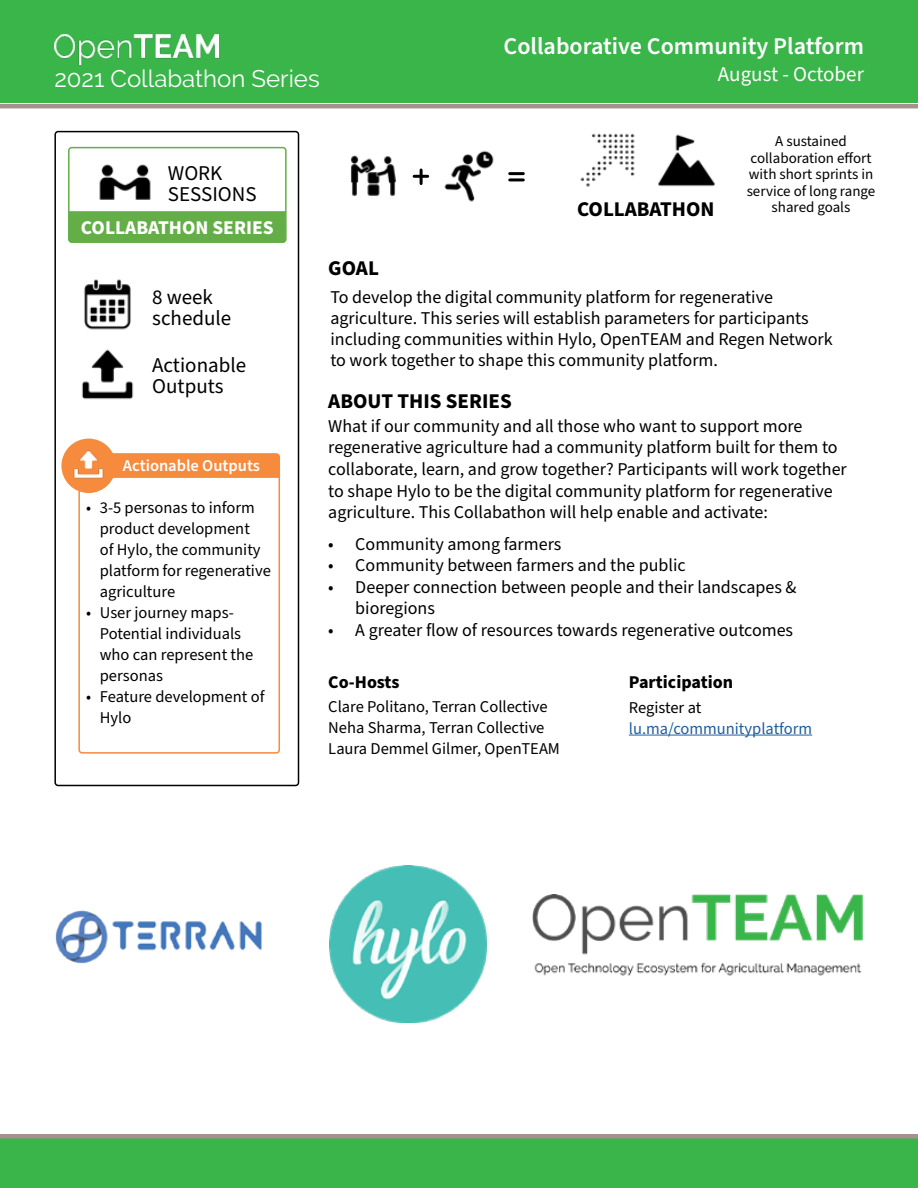
<style>
.page{position:relative;width:918px;height:1188px;background:#39b54a}
.page>*{position:absolute;margin:0;border:0;box-sizing:border-box;transform-origin:0 0}
.t1{font:600 24px "Source Sans Pro";color:#fff}
.t2{font:24px "Raleway";color:#fff}
.t3{font:21px/21px "Source Sans Pro";color:#000}
.t4{font:700 21px "Source Sans Pro";color:#000}
.t5{font:21px "Source Sans Pro";color:#fff}
.t6{font:700 19.5px "Source Sans Pro";color:#fff}
.t7{font:18px/21.6px "Source Sans Pro";color:#000}
.t8{font:700 18px "Source Sans Pro";color:#000}
.t9{font:16.5px/21px "Source Sans Pro";color:#000}
.t10{font:16.5px "Source Sans Pro";color:#215e9e}
.t11{font:600 16.5px "Source Sans Pro";color:#fff}
.t12{font:15px/16.5px "Source Sans Pro";color:#000;text-align:center}
</style>
<div class="page">
<div style="left:0;top:104px;width:918px;height:1030px;background:#fff"></div>
<img style="left:54px;top:35px;width:165px;height:29px">
<hr style="left:0;top:1134px;width:918px;height:4px;background:#a6918d">
<hr style="left:0;top:104px;width:918px;height:4px;background:#a6918d">
<div style="left:54px;top:131px;width:245px;height:655px;border:2px solid #000;border-radius:3px"></div>
<div style="left:68px;top:147px;width:219px;height:96px;border:2px solid #64ae47;border-radius:3px"></div>
<div style="left:69px;top:211px;width:217px;height:32px;background:#64ae47"></div>
<img style="left:350px;top:155px;width:46px;height:41px">
<img style="left:99px;top:164px;width:52px;height:36px">
<img style="left:84px;top:279px;width:47px;height:51px">
<img style="left:81px;top:349px;width:53px;height:51px">
<img style="left:444px;top:150px;width:50px;height:52px">
<img style="left:658px;top:134px;width:57px;height:53px">
<img style="left:580px;top:133px;width:55px;height:54px">
<hr style="left:414px;top:175px;width:14px;height:3px;background:#000">
<svg style="left:510px;top:172px;width:13px;height:9px"></svg>
<hr style="left:420px;top:170px;width:3px;height:14px;background:#000">
<div style="left:78px;top:453px;width:202px;height:301px;border:2px solid #f68a3d;border-radius:3px"></div>
<div style="left:113px;top:454px;width:166px;height:24px;background:#f68a3d"></div>
<div style="left:61px;top:439px;width:55px;height:54px;background:#f68a3d;border-radius:50%"></div>
<img style="left:69px;top:444px;width:40px;height:35px">
<hr style="left:629px;top:735px;width:183px;height:1px;background:#215e9e">
<img style="left:329px;top:865px;width:157px;height:157px">
<img style="left:55px;top:910px;width:207px;height:54px">
<img style="left:532px;top:894px;width:331px;height:82px">
<h1 class="t2" style="left:54px;top:65px;width:267px">2021 Collabathon Series</h1>
<h1 class="t1" style="left:504px;top:30px;width:362px">Collaborative Community Platform</h1>
<p class="t5" style="left:718px;top:60px;width:148px">August - October</p>
<p class="t3" style="left:168px;top:163px;width:90px">WORK<br>SESSIONS</p>
<p class="t6" style="left:81px;top:214px;width:194px">COLLABATHON SERIES</p>
<p class="t3" style="left:152px;top:287px;width:81px">8 week schedule</p>
<p class="t3" style="left:152px;top:355px;width:95px">Actionable<br>Outputs</p>
<p class="t11" style="left:123px;top:454px;width:139px">Actionable Outputs</p>
<p class="t9" style="left:100px;top:498px;width:173px;text-indent:-13px">• 3-5 personas to inform product development<br>of Hylo, the community platform for regenerative agriculture</p>
<p class="t9" style="left:100px;top:603px;width:155px;text-indent:-13px">• User journey maps-<br>Potential individuals who can represent the personas</p>
<p class="t9" style="left:100px;top:687px;width:166px;text-indent:-13px">• Feature development of<br>Hylo</p>
<p class="t4" style="left:328px;top:254px;width:52px">GOAL</p>
<p class="t4" style="left:577px;top:195px;width:139px">COLLABATHON</p>
<p class="t12" style="left:747px;top:133px;width:130px">A sustained collaboration effort with short sprints in service of long range shared goals</p>
<p class="t7" style="left:330px;top:287px;width:504px;line-height:21px">To develop the digital community platform for regenerative agriculture. This series will establish parameters for participants including communities within Hylo, OpenTEAM and Regen Network to work together to shape this community platform.</p>
<p class="t4" style="left:328px;top:387px;width:185px">ABOUT THIS SERIES</p>
<p class="t7" style="left:328px;top:416px;width:520px">What if our community and all those who want to support more regenerative agriculture had a community platform built for them to collaborate, learn, and grow together? Participants will work together to shape Hylo to be the digital community platform for regenerative agriculture. This Collabathon will help enable and activate:</p>
<p class="t7" style="left:328px;top:533px;width:235px">• Community among farmers</p>
<p class="t7" style="left:328px;top:555px;width:359px">• Community between farmers and the public</p>
<p class="t7" style="left:355px;top:577px;width:443px;text-indent:-27px">• Deeper connection between people and their landscapes &amp; bioregions</p>
<p class="t7" style="left:328px;top:620px;width:466px">• A greater flow of resources towards regenerative outcomes</p>
<p class="t8" style="left:328px;top:670px;width:73px">Co-Hosts</p>
<p class="t9" style="left:328px;top:696px;width:233px">Clare Politano, Terran Collective<br>Neha Sharma, Terran Collective<br>Laura Demmel Gilmer, OpenTEAM</p>
<p class="t8" style="left:629px;top:670px;width:106px">Participation</p>
<p class="t9" style="left:629px;top:697px;width:74px">Register at</p>
<p class="t10" style="left:629px;top:717px;width:185px">lu.ma/communityplatform</p>
</div>
